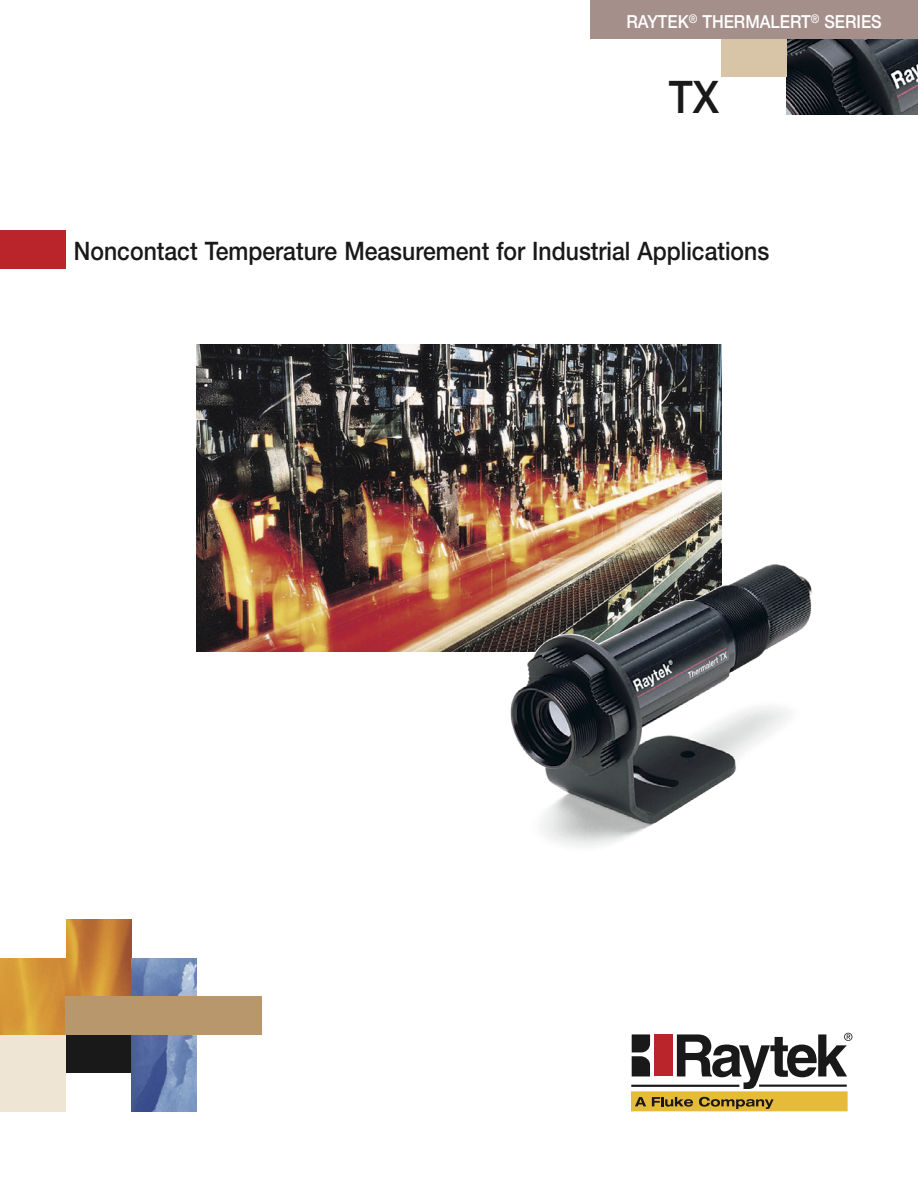
<style>
.page{position:relative;width:918px;height:1188px;background:#fff}
.page>*{position:absolute;margin:0;border:0;box-sizing:border-box;transform-origin:0 0}
.t1{font:500 45px "Helvetica Neue";color:#191919;scale:.9 1}
.t2{font:500 25.5px "Helvetica Neue";color:#191919;scale:.9 1}
.t3{font:500 18px "Helvetica Neue";color:#fff;scale:.9 1}
</style>
<div class="page">
<img style="left:787px;top:38px;width:131px;height:77px">
<div style="left:721px;top:38px;width:66px;height:39px;background:#d8c5a8"></div>
<div style="left:590px;top:0;width:328px;height:38px;background:#a58f8b"></div>
<img style="left:0;top:920px;width:131px;height:115px">
<img style="left:131px;top:958px;width:66px;height:153px">
<div style="left:66px;top:1035px;width:65px;height:38px;background:#191919"></div>
<div style="left:0;top:1035px;width:66px;height:76px;background:#eee5d4"></div>
<div style="left:0;top:230px;width:66px;height:38px;background:#b9252b"></div>
<div style="left:0;top:881px;width:66px;height:77px;background:#fff"></div>
<div style="left:66px;top:996px;width:196px;height:39px;background:#b8976d"></div>
<svg style="left:632px;top:1034px;width:18px;height:42px"></svg>
<div style="left:654px;top:1034px;width:19px;height:42px;background:#b9252b"></div>
<svg style="left:677px;top:1033px;width:175px;height:56px"></svg>
<div style="left:631px;top:1091px;width:217px;height:20px;background:#e6bb39;border:1px solid #e6bb39"></div>
<svg style="left:635px;top:1097px;width:11px;height:9px"></svg>
<svg style="left:652px;top:1097px;width:41px;height:10px"></svg>
<svg style="left:699px;top:1097px;width:75px;height:12px"></svg>
<hr style="left:631px;top:1085px;width:108px;height:2px;background:#191919">
<hr style="left:759px;top:1085px;width:88px;height:2px;background:#191919">
<img style="left:197px;top:345px;width:524px;height:306px">
<img style="left:509px;top:564px;width:303px;height:283px">
<p class="t3" style="left:626px;top:11px;width:25px">Rayte</p>
<p class="t3" style="left:678px;top:11px;width:52px">k<sup>®</sup> Thermalert</p>
<p class="t3" style="left:811px;top:11px;width:68px"><sup>®</sup> Series</p>
<h1 class="t1" style="left:669px;top:70px;width:57px">TX</h1>
<p class="t2" style="left:74px;top:235px;width:774px">Noncontact Temperature Measurement for Industrial Applications</p>
</div>
